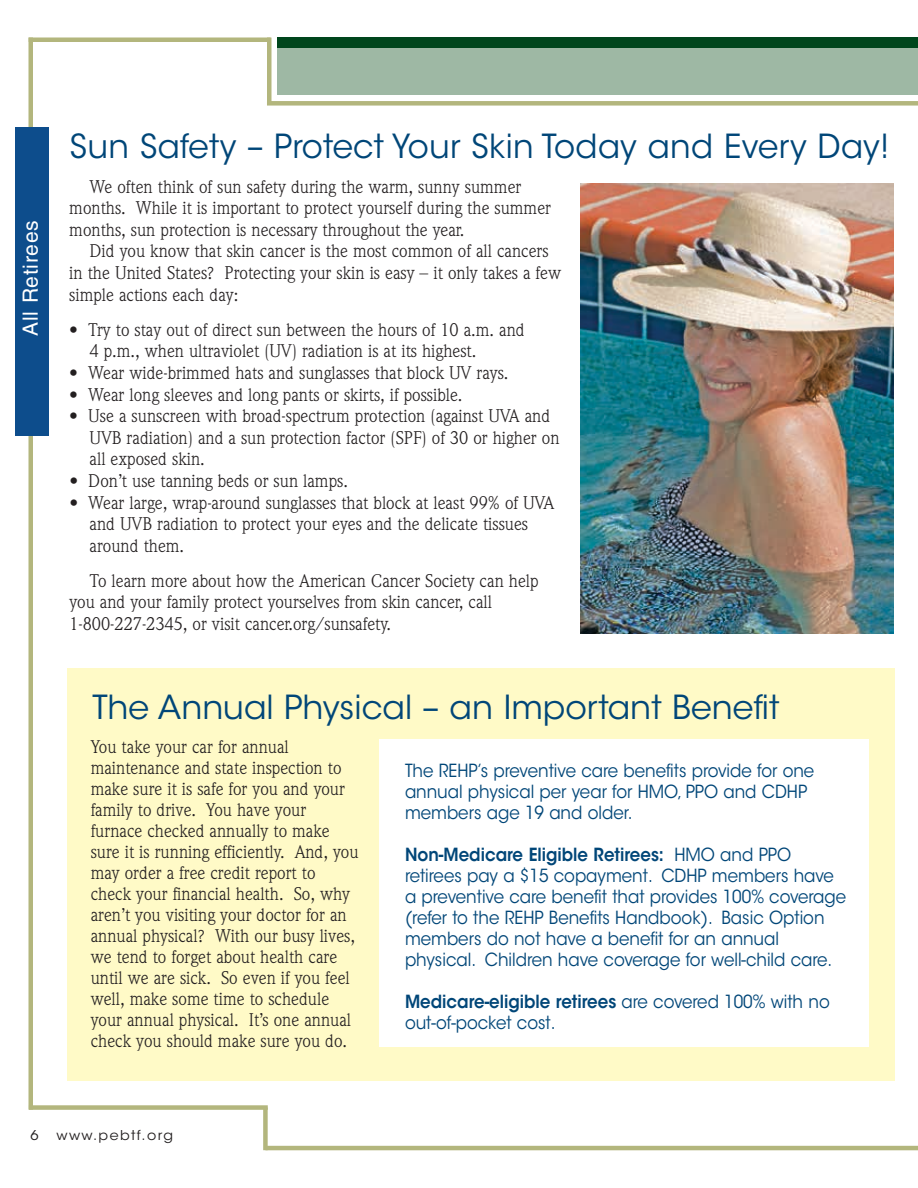
<style>
.page{position:relative;width:918px;height:1188px;background:#fff}
.page>*{position:absolute;margin:0;border:0;box-sizing:border-box;transform-origin:0 0}
.t1{font:33px "ITC Avant Garde Std";color:#004678}
.t2{font:21px "Helvetica LT Std";letter-spacing:.04em;color:#fff}
.t3{font:18px/21px "Weidemann Std";color:#231f20}
.t4{font:18px/21px "ITC Avant Garde Std";color:#004678;scale:.92 1}
.t5{font:13.5px "ITC Avant Garde Std";letter-spacing:.1em;color:#231f20;scale:1.05 1}
.s1{font-weight:600}
</style>
<div class="page">
<div style="left:278px;top:38px;width:640px;height:16px;background:#00461c"></div>
<div style="left:278px;top:49px;width:640px;height:46px;background:#9eb8a4"></div>
<div style="left:29px;top:37px;width:242px;height:5px;background:#b3b67d"></div>
<div style="left:28px;top:38px;width:5px;height:1072px;background:#b3b67d"></div>
<div style="left:267px;top:38px;width:5px;height:67px;background:#b3b67d"></div>
<div style="left:267px;top:101px;width:651px;height:5px;background:#b3b67d"></div>
<div style="left:29px;top:1105px;width:239px;height:5px;background:#b3b67d"></div>
<hr style="left:265px;top:1146px;width:653px;height:4px;background:#b3b67d">
<div style="left:263px;top:1108px;width:5px;height:42px;background:#b3b67d"></div>
<div style="left:68px;top:668px;width:827px;height:413px;background:#fffac7"></div>
<div style="left:379px;top:739px;width:490px;height:308px;background:#fff"></div>
<img style="left:580px;top:183px;width:313px;height:451px">
<div style="left:16px;top:127px;width:33px;height:309px;background:#0d4d8c"></div>
<p class="t2" style="left:18px;top:336px;width:117px;rotate:-90deg">All Retirees</p>
<h1 class="t1" style="left:70px;top:126px;width:821px">Sun Safety – Protect Your Skin Today and Every Day!</h1>
<p class="t3" style="left:69px;top:176px;width:483px;line-height:21.6px;text-indent:20px">We often think of sun safety during the warm, sunny summer months. While it is important to protect yourself during the summer months, sun protection is necessary throughout the year.</p>
<p class="t3" style="left:69px;top:240px;width:493px;line-height:21.6px;text-indent:20px">Did you know that skin cancer is the most common of all cancers in the United States? Protecting your skin is easy – it only takes a few simple actions each day:</p>
<p class="t3" style="left:90px;top:319px;width:437px;line-height:21.6px;text-indent:-20px">• Try to stay out of direct sun between the hours of 10 a.m. and<br>4 p.m., when ultraviolet (UV) radiation is at its highest.</p>
<p class="t3" style="left:69px;top:362px;width:441px">• Wear wide-brimmed hats and sunglasses that block UV rays.</p>
<p class="t3" style="left:69px;top:384px;width:395px">• Wear long sleeves and long pants or skirts, if possible.</p>
<p class="t3" style="left:90px;top:405px;width:471px;line-height:21.6px;text-indent:-20px">• Use a sunscreen with broad-spectrum protection (against UVA and<br>UVB radiation) and a sun protection factor (SPF) of 30 or higher on all exposed skin.</p>
<p class="t3" style="left:69px;top:470px;width:280px">• Don’t use tanning beds or sun lamps.</p>
<p class="t3" style="left:90px;top:491px;width:466px;line-height:21.6px;text-indent:-20px">• Wear large, wrap-around sunglasses that block at least 99% of UVA and UVB radiation to protect your eyes and the delicate tissues around them.</p>
<p class="t3" style="left:69px;top:570px;width:471px;line-height:21.6px;text-indent:20px">To learn more about how the American Cancer Society can help you and your family protect yourselves from skin cancer, call<br>1-800-227-2345, or visit cancer.org/sunsafety.</p>
<h1 class="t1" style="left:92px;top:688px;width:688px">The Annual Physical – an Important Benefit</h1>
<p class="t3" style="left:91px;top:736px;width:269px">You take your car for annual maintenance and state inspection to make sure it is safe for you and your family to drive. You have your furnace checked annually to make sure it is running efficiently. And, you may order a free credit report to check your financial health. So, why aren’t you visiting your doctor for an annual physical? With our busy lives, we tend to forget about health care until we are sick. So even if you feel well, make some time to schedule your annual physical. It’s one annual check you should make sure you do.</p>
<p class="t4" style="left:405px;top:760px;width:446px">The RE HP’s preventive care benefits provide for one annual physical per year for HMO, PPO and CDHP members age 19 and older.</p>
<p class="t4" style="left:405px;top:844px;width:481px"><span class="s1">Non-Medicare Eligible Retirees:</span> HMO and PPO retirees pay a $15 copayment. CDHP members have a preventive care benefit that provides 100% coverage (refer to the RE HP Benefits Handbook). Basic Option members do not have a benefit for an annual physical. Children have coverage for well-child care.</p>
<p class="t4" style="left:405px;top:991px;width:463px"><span class="s1">Medicare-eligible retirees</span> are covered 100% with no out-of-pocket cost.</p>
<p class="t5" style="left:31px;top:1127px;width:9px">6</p>
<p class="t5" style="left:56px;top:1127px;width:112px">www.pebtf.org</p>
</div>
